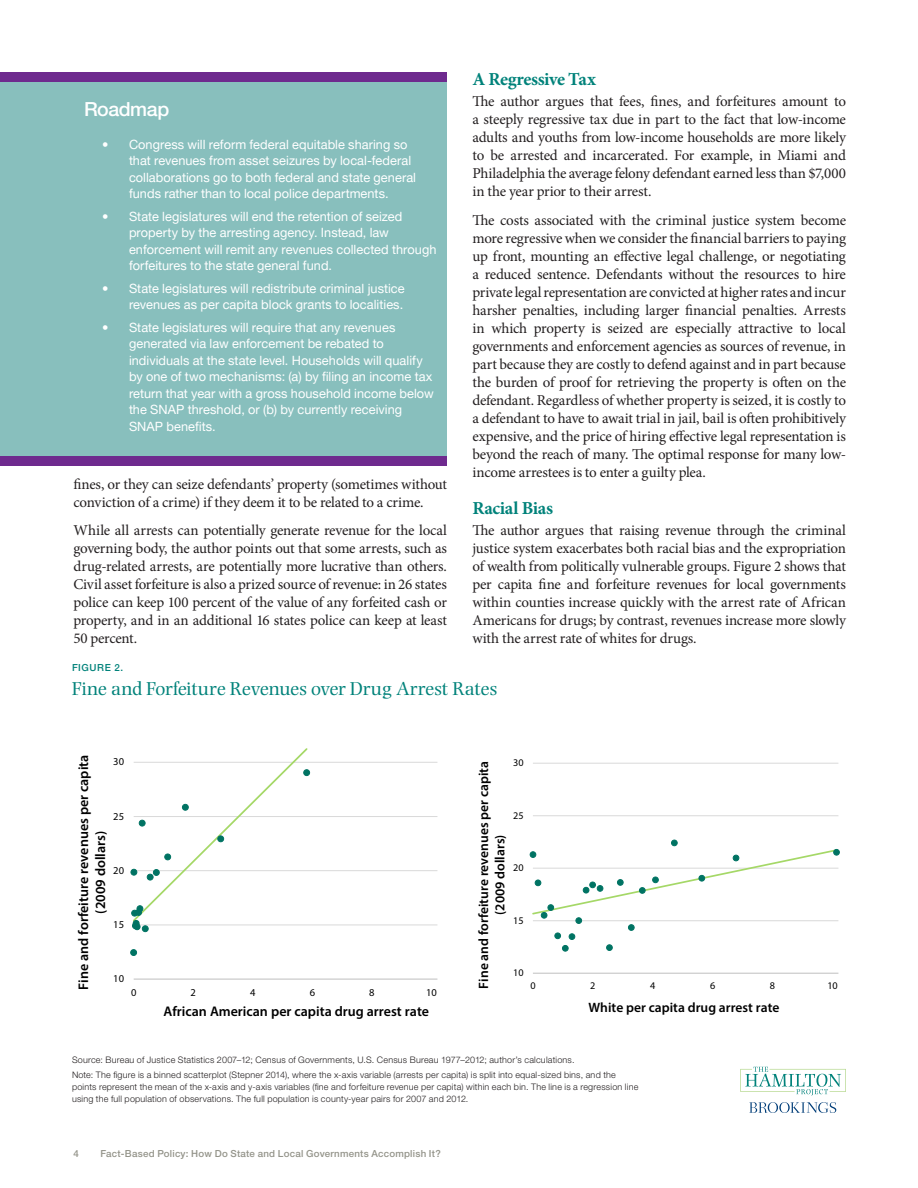
<style>
.page{position:relative;width:918px;height:1188px;background:#fff}
.page>*{position:absolute;margin:0;border:0;box-sizing:border-box;transform-origin:0 0}
.t1{font:19.5px "Photina MT Std";letter-spacing:-.005em;color:#00827a}
.t2{font:500 19.5px "Helvetica Neue LT Std";letter-spacing:-.02em;color:#fff}
.t3{font:700 18.3px "Minion Pro";letter-spacing:-.02em;color:#00827a}
.t4{font:15px/18px "Minion Pro";letter-spacing:-.015em;color:#231f20;text-align:justify}
.t5{font:600 13.95px/16.8px "Myriad Pro";color:#000;text-align:center}
.t6{font:600 13.65px/16.4px "Myriad Pro";color:#000;text-align:center}
.t7{font:12.75px/16.5px "Helvetica Neue LT Pro";letter-spacing:.005em;color:#fff}
.t8{font:10.5px "Myriad Pro";color:#000}
.t9{font:10.2px "Myriad Pro";color:#000}
.t10{font:500 9.75px "Helvetica Neue LT Std";letter-spacing:.025em;color:#94948a}
.t11{font:500 9.75px "Helvetica Neue LT Std";letter-spacing:.06em;color:#00827a}
.t12{font:300 9px/15px "Helvetica Neue LT Std";letter-spacing:.025em;color:#231f20}
</style>
<div class="page">
<div style="left:0;top:81px;width:447px;height:376px;background:#88bfbd"></div>
<div style="left:0;top:456px;width:447px;height:9px;background:#6e2a8e"></div>
<div style="left:0;top:72px;width:447px;height:9px;background:#6e2a8e"></div>
<hr style="left:134px;top:924px;width:303px;height:1px;background:#d9d9d9">
<hr style="left:134px;top:870px;width:303px;height:1px;background:#d9d9d9">
<hr style="left:134px;top:816px;width:303px;height:1px;background:#d9d9d9">
<hr style="left:134px;top:762px;width:303px;height:1px;background:#d9d9d9">
<hr style="left:134px;top:979px;width:303px;height:1px;background:#bfbfbf">
<svg style="left:131px;top:950px;width:6px;height:6px"></svg>
<div style="left:130px;top:949px;width:7px;height:7px;border:1px solid #007363;border-radius:50%"></div>
<svg style="left:131px;top:748px;width:179px;height:184px"></svg>
<div style="left:303px;top:769px;width:7px;height:7px;border:1px solid #007363;border-radius:50%"></div>
<hr style="left:533px;top:815px;width:305px;height:1px;background:#d9d9d9">
<hr style="left:533px;top:763px;width:305px;height:1px;background:#d9d9d9">
<hr style="left:533px;top:973px;width:305px;height:1px;background:#bfbfbf">
<svg style="left:562px;top:945px;width:6px;height:6px"></svg>
<div style="left:562px;top:945px;width:7px;height:7px;border:1px solid #007363;border-radius:50%"></div>
<div style="left:569px;top:933px;width:6px;height:7px;border:1px solid #007363;border-radius:50%"></div>
<div style="left:606px;top:944px;width:7px;height:7px;border:1px solid #007363;border-radius:50%"></div>
<svg style="left:530px;top:840px;width:309px;height:99px"></svg>
<div style="left:833px;top:849px;width:7px;height:7px;border:1px solid #007363;border-radius:50%"></div>
<svg style="left:749px;top:1102px;width:87px;height:11px"></svg>
<svg style="left:740px;top:1067px;width:106px;height:29px"></svg>
<h1 class="t2" style="left:84px;top:97px;width:87px">Roadmap</h1>
<p class="t7" style="left:129px;top:136px;width:289px;text-indent:-27px">• Congress will reform federal equitable sharing so that revenues from asset seizures by local-federal collaborations go to both federal and state general funds rather than to local police departments.</p>
<p class="t7" style="left:129px;top:208px;width:309px;text-indent:-27px">• State legislatures will end the retention of seized property by the arresting agency. Instead, law enforcement will remit any revenues collected through forfeitures to the state general fund.</p>
<p class="t7" style="left:102px;top:280px;width:304px;text-align:right">• State legislatures will redistribute criminal justice revenues as per capita block grants to localities.</p>
<p class="t7" style="left:129px;top:319px;width:306px;text-indent:-27px">• State legislatures will require that any revenues generated via law enforcement be rebated to individuals at the state level. Households will qualify by one of two mechanisms: (a) by filing an income tax return that year with a gross household income below the SNAP threshold, or (b) by currently receiving SNAP benefits.</p>
<p class="t4" style="left:74px;top:475px;width:375px">fines, or they can seize defendants’ property (sometimes without conviction of a crime) if they deem it to be related to a crime.</p>
<p class="t4" style="left:74px;top:522px;width:375px">While all arrests can potentially generate revenue for the local governing body, the author points out that some arrests, such as drug-related arrests, are potentially more lucrative than others.<br>Civil asset forfeiture is also a prized source of revenue: in 26 states police can keep 100 percent of the value of any forfeited cash or property, and in an additional 16 states police can keep at least 50 percent.</p>
<p class="t3" style="left:472px;top:67px;width:125px">A Regressive Tax</p>
<p class="t4" style="left:472px;top:93px;width:375px">The author argues that fees, fines, and forfeitures amount to a steeply regressive tax due in part to the fact that low-income adults and youths from low-income households are more likely to be arrested and incarcerated. For example, in Miami and Philadelphia the average felony defendant earned less than $7,000 in the year prior to their arrest.</p>
<p class="t4" style="left:472px;top:211px;width:375px">The costs associated with the criminal justice system become more regressive when we consider the financial barriers to paying up front, mounting an effective legal challenge, or negotiating a reduced sentence. Defendants without the resources to hire private legal representation are convicted at higher rates and incur harsher penalties, including larger financial penalties. Arrests in which property is seized are especially attractive to local governments and enforcement agencies as sources of revenue, in part because they are costly to defend against and in part because the burden of proof for retrieving the property is often on the defendant. Regardless of whether property is seized, it is costly to a defendant to have to await trial in jail, bail is often prohibitively expensive, and the price of hiring effective legal representation is beyond the reach of many. The optimal response for many low&shy;income arrestees is to enter a guilty plea.</p>
<p class="t3" style="left:472px;top:496px;width:82px">Racial Bias</p>
<p class="t4" style="left:472px;top:522px;width:375px">The author argues that raising revenue through the criminal justice system exacerbates both racial bias and the expropriation of wealth from politically vulnerable groups. Figure 2 shows that per capita fine and forfeiture revenues for local governments within counties increase quickly with the arrest rate of African Americans for drugs; by contrast, revenues increase more slowly with the arrest rate of whites for drugs.</p>
<p class="t11" style="left:72px;top:661px;width:53px">FIGURE 2.</p>
<h1 class="t1" style="left:72px;top:677px;width:427px">Fine and Forfeiture Revenues over Drug Arrest Rates</h1>
<p class="t5" style="left:75px;top:990px;width:236px;rotate:-90deg">Fine and forfeiture revenues per capita (2009 dollars)</p>
<p class="t8" style="left:113px;top:755px;width:12px">30</p>
<p class="t8" style="left:113px;top:810px;width:12px">25</p>
<p class="t8" style="left:113px;top:864px;width:12px">20</p>
<p class="t8" style="left:113px;top:918px;width:12px">15</p>
<p class="t8" style="left:113px;top:972px;width:12px">10</p>
<p class="t8" style="left:131px;top:986px;width:7px">0</p>
<p class="t8" style="left:191px;top:986px;width:7px">2</p>
<p class="t8" style="left:250px;top:986px;width:7px">4</p>
<p class="t8" style="left:310px;top:986px;width:7px">6</p>
<p class="t8" style="left:369px;top:986px;width:7px">8</p>
<p class="t8" style="left:426px;top:986px;width:12px">10</p>
<p class="t5" style="left:164px;top:1002px;width:267px">African American per capita drug arrest rate</p>
<p class="t9" style="left:513px;top:756px;width:12px">30</p>
<p class="t6" style="left:475px;top:989px;width:229px;rotate:-90deg">Fine and forfeiture revenues per capita (2009 dollars)</p>
<p class="t9" style="left:513px;top:809px;width:12px">25</p>
<p class="t9" style="left:513px;top:861px;width:12px">20</p>
<p class="t9" style="left:513px;top:914px;width:12px">15</p>
<p class="t9" style="left:513px;top:966px;width:12px">10</p>
<p class="t9" style="left:530px;top:980px;width:7px">0</p>
<p class="t9" style="left:590px;top:980px;width:7px">2</p>
<p class="t9" style="left:650px;top:980px;width:7px">4</p>
<p class="t9" style="left:710px;top:980px;width:7px">6</p>
<p class="t9" style="left:770px;top:980px;width:7px">8</p>
<p class="t9" style="left:827px;top:980px;width:12px">10</p>
<p class="t6" style="left:588px;top:999px;width:193px">White per capita drug arrest rate</p>
<p class="t12" style="left:72px;top:1052px;width:545px">Source: Bureau of Justice Statistics 2007–12; Census of Governments, U.S. Census Bureau 1977–2012; author’s calculations.<br>Note: The figure is a binned scatterplot (Stepner 2014), where the x-axis variable (arrests per capita) is split into equal-sized bins, and the</p>
<p class="t12" style="left:72px;top:1081px;width:568px;line-height:12px">points represent the mean of the x-axis and y-axis variables (fine and forfeiture revenue per capita) within each bin. The line is a regression line using the full population of observations. The full population is county-year pairs for 2007 and 2012.</p>
<p class="t10" style="left:74px;top:1147px;width:7px">4</p>
<p class="t10" style="left:100px;top:1147px;width:342px">Fact-Based Policy: How Do State and Local Governments Accomplish It?</p>
</div>
